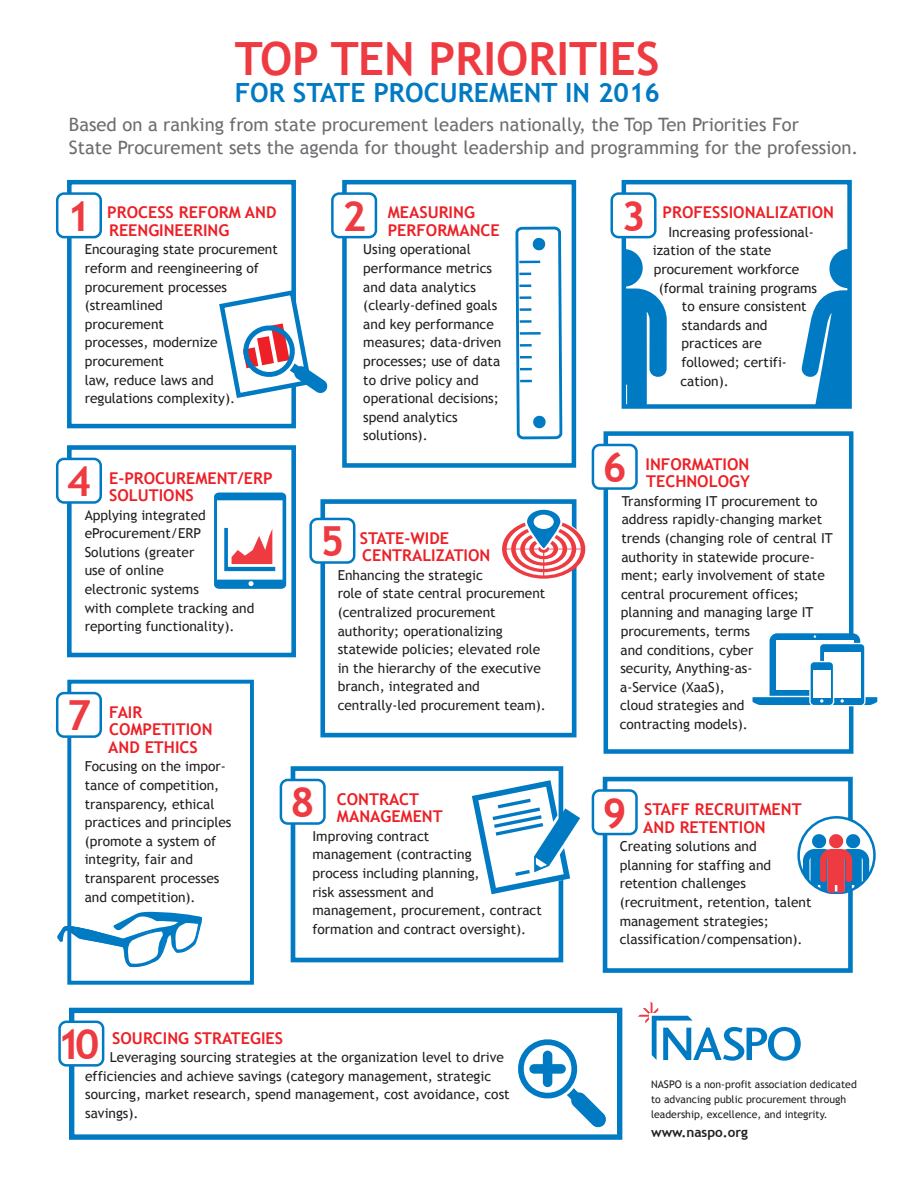
<style>
.page{position:relative;width:918px;height:1188px;background:#fff}
.page>*{position:absolute;margin:0;border:0;box-sizing:border-box;transform-origin:0 0}
.t1{font:700 45.9px "Trebuchet MS";color:#ee3a41}
.t2{font:700 41.4px "Trebuchet MS";color:#ee3a41}
.t3{font:700 26.4px "Trebuchet MS";color:#007ac2}
.t4{font:18.45px/22.5px "Trebuchet MS";color:#6c6d70}
.t5{font:700 16.2px/17.5px "Trebuchet MS";color:#ec2026}
.t6{font:13.8px/18.6px "Trebuchet MS";color:#231f20}
.t7{font:700 13.5px "Trebuchet MS";color:#231f20}
.t8{font:10.5px/15px "Trebuchet MS";color:#231f20}
</style>
<div class="page">
<div style="left:342px;top:180px;width:234px;height:288px;background:#fff;border:5px solid #007ac2"></div>
<svg style="left:638px;top:1001px;width:163px;height:60px"></svg>
<div style="left:67px;top:180px;width:229px;height:248px;background:#fff;border:5px solid #007ac2"></div>
<div style="left:57px;top:194px;width:44px;height:43px;background:#fff;border-radius:7px"></div>
<div style="left:56px;top:192px;width:46px;height:46px;border:3px solid #007ac2;border-radius:7px"></div>
<svg style="left:219px;top:287px;width:109px;height:114px"></svg>
<div style="left:622px;top:180px;width:230px;height:229px;background:#fff;border:4px solid #007ac2"></div>
<div style="left:612px;top:194px;width:43px;height:43px;background:#fff;border-radius:7px"></div>
<div style="left:610px;top:192px;width:47px;height:46px;border:3px solid #007ac2;border-radius:7px"></div>
<svg style="left:624px;top:249px;width:43px;height:157px"></svg>
<svg style="left:800px;top:249px;width:48px;height:157px"></svg>
<div style="left:67px;top:680px;width:187px;height:305px;background:#fff;border:4px solid #007ac2"></div>
<div style="left:57px;top:693px;width:44px;height:44px;background:#fff;border-radius:7px"></div>
<div style="left:56px;top:692px;width:46px;height:46px;border:3px solid #007ac2;border-radius:7px"></div>
<svg style="left:514px;top:179px;width:50px;height:829px"></svg>
<svg style="left:532px;top:415px;width:15px;height:14px"></svg>
<svg style="left:520px;top:380px;width:12px;height:2px"></svg>
<svg style="left:520px;top:368px;width:12px;height:2px"></svg>
<svg style="left:520px;top:356px;width:12px;height:3px"></svg>
<svg style="left:520px;top:344px;width:12px;height:3px"></svg>
<hr style="left:520px;top:332px;width:21px;height:3px;background:#007ac2">
<svg style="left:520px;top:320px;width:12px;height:3px"></svg>
<svg style="left:520px;top:308px;width:11px;height:3px"></svg>
<svg style="left:520px;top:296px;width:11px;height:3px"></svg>
<svg style="left:519px;top:284px;width:12px;height:3px"></svg>
<svg style="left:519px;top:273px;width:12px;height:2px"></svg>
<hr style="left:519px;top:261px;width:21px;height:2px;background:#007ac2">
<svg style="left:532px;top:237px;width:14px;height:14px"></svg>
<div style="left:332px;top:194px;width:44px;height:43px;background:#fff;border-radius:7px"></div>
<div style="left:331px;top:192px;width:46px;height:46px;border:3px solid #007ac2;border-radius:7px"></div>
<svg style="left:57px;top:912px;width:145px;height:56px"></svg>
<div style="left:603px;top:777px;width:250px;height:196px;background:#fff;border:5px solid #007ac2"></div>
<div style="left:593px;top:790px;width:43px;height:44px;background:#fff;border-radius:7px"></div>
<div style="left:592px;top:789px;width:46px;height:46px;border:3px solid #007ac2;border-radius:7px"></div>
<svg style="left:797px;top:815px;width:79px;height:80px"></svg>
<div style="left:69px;top:1008px;width:553px;height:132px;background:#fff;border:5px solid #007ac2"></div>
<div style="left:60px;top:1022px;width:43px;height:43px;background:#fff;border-radius:7px"></div>
<div style="left:58px;top:1021px;width:46px;height:46px;border:3px solid #007ac2;border-radius:7px"></div>
<svg style="left:518px;top:1039px;width:88px;height:89px"></svg>
<div style="left:67px;top:445px;width:229px;height:212px;background:#fff;border:5px solid #007ac2"></div>
<div style="left:57px;top:459px;width:44px;height:43px;background:#fff;border-radius:7px"></div>
<div style="left:56px;top:458px;width:46px;height:46px;border:3px solid #007ac2;border-radius:7px"></div>
<div style="left:320px;top:499px;width:256px;height:238px;background:#fff;border:5px solid #007ac2"></div>
<div style="left:311px;top:519px;width:43px;height:44px;background:#fff;border-radius:7px"></div>
<div style="left:309px;top:518px;width:46px;height:46px;border:3px solid #007ac2;border-radius:7px"></div>
<svg style="left:502px;top:510px;width:83px;height:69px"></svg>
<div style="left:291px;top:766px;width:272px;height:196px;background:#fff;border:5px solid #007ac2"></div>
<div style="left:281px;top:780px;width:43px;height:44px;background:#fff;border-radius:7px"></div>
<div style="left:280px;top:779px;width:46px;height:46px;border:3px solid #007ac2;border-radius:7px"></div>
<svg style="left:472px;top:780px;width:108px;height:115px"></svg>
<div style="left:604px;top:431px;width:249px;height:323px;background:#fff;border:5px solid #007ac2"></div>
<div style="left:593px;top:445px;width:43px;height:44px;background:#fff;border-radius:7px"></div>
<div style="left:592px;top:444px;width:46px;height:46px;border:3px solid #007ac2;border-radius:7px"></div>
<svg style="left:753px;top:633px;width:124px;height:72px"></svg>
<svg style="left:214px;top:493px;width:72px;height:96px"></svg>
<h1 class="t1" style="left:235px;top:30px;width:426px">TOP TEN PRIORITIES</h1>
<h3 class="t3" style="left:235px;top:76px;width:427px">FOR STATE PROCUREMENT IN 2016</h3>
<h3 class="t4" style="left:69px;top:114px;width:791px">Based on a ranking from state procurement leaders nationally, the Top Ten Priorities For<br>State Procurement sets the agenda for thought leadership and programming for the profession.</h3>
<h2 class="t2" style="left:67px;top:190px;width:26px">1</h2>
<p class="t5" style="left:107px;top:204px;width:171px">PROCESS REFORM AND<br>REENGINEERING</p>
<p class="t6" style="left:85px;top:240px;width:195px">Encouraging state procurement reform and reengineering of procurement processes (streamlined<br>procurement<br>processes, modernize procurement<br>law, reduce laws and regulations complexity).</p>
<h2 class="t2" style="left:67px;top:456px;width:26px">4</h2>
<p class="t5" style="left:109px;top:469px;width:165px">E-PROCUREMENT/ERP<br>SOLUTIONS</p>
<p class="t6" style="left:85px;top:506px;width:171px">Applying integrated eProcurement/ERP<br>Solutions (greater<br>use of online<br>electronic systems<br>with complete tracking and reporting functionality).</p>
<h2 class="t2" style="left:67px;top:690px;width:26px">7</h2>
<p class="t5" style="left:108px;top:703px;width:106px">FAIR<br>COMPETITION<br>AND ETHICS</p>
<p class="t6" style="left:85px;top:757px;width:148px">Focusing on the impor&shy;tance of competition, transparency, ethical practices and principles (promote a system of integrity, fair and transparent processes and competition).</p>
<h2 class="t2" style="left:342px;top:190px;width:26px">2</h2>
<p class="t5" style="left:388px;top:204px;width:113px">MEASURING<br>PERFORMANCE</p>
<p class="t6" style="left:363px;top:240px;width:140px">Using operational performance metrics and data analytics (clearly-defined goals and key performance measures; data-driven processes; use of data to drive policy and operational decisions; spend analytics solutions).</p>
<h2 class="t2" style="left:320px;top:516px;width:26px">5</h2>
<p class="t5" style="left:360px;top:529px;width:132px">STATE-WIDE<br>CENTRALIZATION</p>
<p class="t6" style="left:338px;top:566px;width:210px">Enhancing the strategic<br>role of state central procurement (centralized procurement authority; operationalizing statewide policies; elevated role in the hierarchy of the executive branch, integrated and centrally-led procurement team).</p>
<h2 class="t2" style="left:291px;top:777px;width:26px">8</h2>
<p class="t5" style="left:337px;top:790px;width:107px">CONTRACT<br>MANAGEMENT</p>
<p class="t6" style="left:313px;top:827px;width:231px">Improving contract<br>management (contracting<br>process including planning,<br>risk assessment and<br>management, procurement, contract formation and contract oversight).</p>
<h2 class="t2" style="left:57px;top:1019px;width:44px">10</h2>
<p class="t5" style="left:112px;top:1029px;width:172px">SOURCING STRATEGIES</p>
<p class="t6" style="left:85px;top:1048px;width:426px;text-indent:25px">Leveraging sourcing strategies at the organization level to drive efficiencies and achieve savings (category management, strategic sourcing, market research, spend management, cost avoidance, cost savings).</p>
<h2 class="t2" style="left:621px;top:190px;width:26px">3</h2>
<p class="t5" style="left:663px;top:204px;width:173px">PROFESSIONALIZATION</p>
<p class="t6" style="left:668px;top:223px;width:147px">Increasing professional-</p>
<p class="t6" style="left:653px;top:241px;width:120px">ization of the state</p>
<p class="t6" style="left:654px;top:260px;width:147px">procurement workforce</p>
<p class="t6" style="left:659px;top:279px;width:160px">(formal training programs</p>
<p class="t6" style="left:682px;top:297px;width:126px">to ensure consistent</p>
<p class="t6" style="left:682px;top:316px;width:87px">standards and</p>
<p class="t6" style="left:682px;top:334px;width:82px">practices are</p>
<p class="t6" style="left:681px;top:353px;width:107px">followed; certifi-</p>
<p class="t6" style="left:680px;top:372px;width:50px">cation).</p>
<h2 class="t2" style="left:603px;top:442px;width:26px">6</h2>
<p class="t5" style="left:646px;top:455px;width:106px">INFORMATION<br>TECHNOLOGY</p>
<p class="t6" style="left:620px;top:492px;width:215px">Transforming IT procurement to address rapidly-changing market trends (changing role of central IT authority in statewide procure&shy;ment; early involvement of state central procurement offices; planning and managing large IT procurements, terms<br>and conditions, cyber<br>security, Anything-as-<br>a-Service (XaaS),<br>cloud strategies and<br>contracting models).</p>
<h2 class="t2" style="left:603px;top:787px;width:26px">9</h2>
<p class="t5" style="left:643px;top:801px;width:160px">STAFF RECRUITMENT<br>AND RETENTION</p>
<p class="t6" style="left:620px;top:837px;width:193px">Creating solutions and planning for staffing and retention challenges (recruitment, retention, talent management strategies; classification/compensation).</p>
<p class="t8" style="left:651px;top:1077px;width:207px">NASPO is a non-profit association dedicated to advancing public procurement through leadership, excellence, and integrity.</p>
<p class="t7" style="left:651px;top:1124px;width:98px">www.naspo.org</p>
</div>
